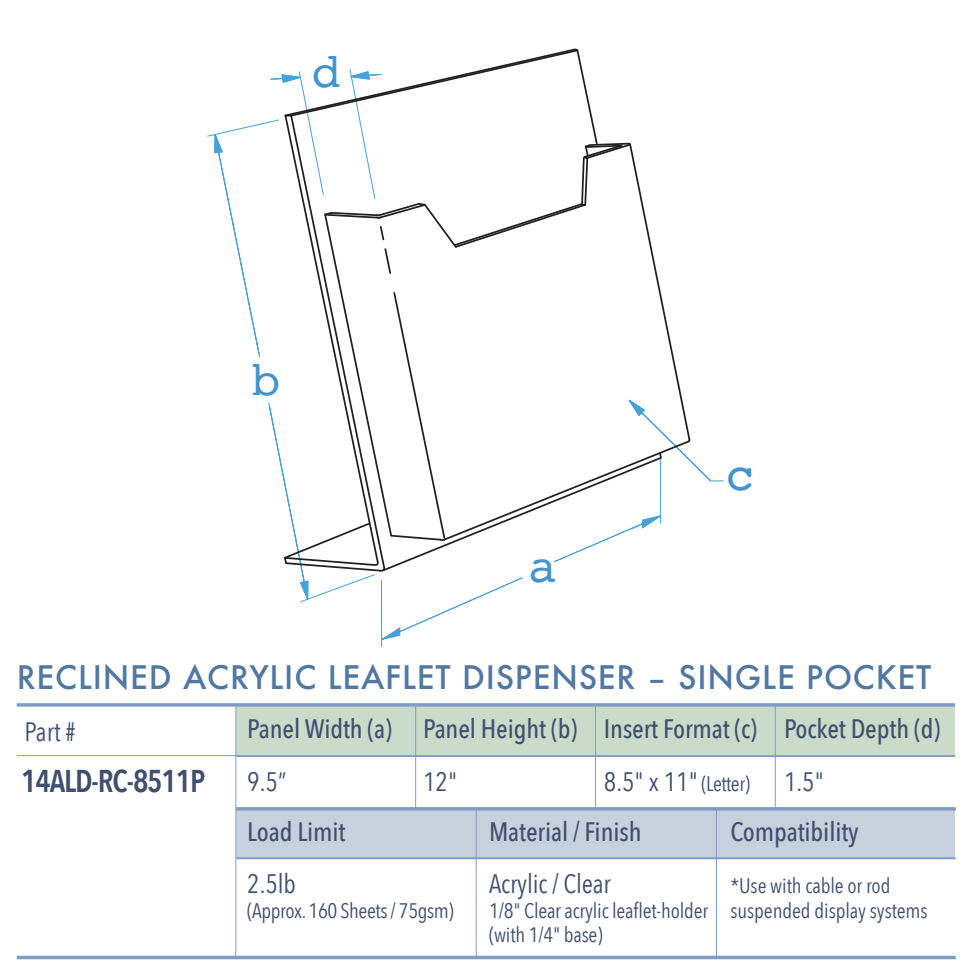
<style>
.page{position:relative;width:972px;height:972px;background:#fff}
.page>*{position:absolute;margin:0;border:0;box-sizing:border-box;transform-origin:0 0}
.t1{font:48.3px "Courier";color:#4295d1}
.t2{font:500 31.5px "Futura";letter-spacing:.025em;color:#5078a2}
.t3{font:600 31.5px "Avenir Next Condensed";letter-spacing:-.035em;color:#404f6e}
.t4{font:500 26.6px "Avenir Next Condensed";letter-spacing:-.005em;color:#404f6e}
.t5{font:26.6px "Avenir Next Condensed";letter-spacing:-.005em;color:#404f6e}
.t6{font:21px/24.5px "Avenir Next Condensed";letter-spacing:-.01em;color:#404f6e}
.s1{font-size:21px}
</style>
<div class="page">
<div style="left:236px;top:807px;width:718px;height:50px;background:#c7d1dd"></div>
<div style="left:236px;top:705px;width:718px;height:49px;background:#cbdbc9"></div>
<hr style="left:17px;top:703px;width:937px;height:3px;background:#819cc4">
<hr style="left:17px;top:755px;width:937px;height:1px;background:#819cc4">
<hr style="left:236px;top:755px;width:719px;height:2px;background:#819cc4">
<hr style="left:235px;top:705px;width:1px;height:251px;background:#819cc4">
<hr style="left:475px;top:810px;width:1px;height:147px;background:#819cc4">
<hr style="left:715px;top:809px;width:1px;height:147px;background:#819cc4">
<hr style="left:236px;top:807px;width:719px;height:3px;background:#819cc4">
<hr style="left:236px;top:857px;width:719px;height:2px;background:#819cc4">
<svg style="left:17px;top:955px;width:938px;height:4px;background:#98aece"></svg>
<hr style="left:381px;top:580px;width:1px;height:66px;background:#45a1d9">
<hr style="left:595px;top:705px;width:1px;height:104px;background:#819cc4">
<hr style="left:774px;top:705px;width:1px;height:104px;background:#819cc4">
<hr style="left:415px;top:705px;width:1px;height:104px;background:#819cc4">
<svg style="left:207px;top:48px;width:516px;height:592px"></svg>
<h1 class="t1" style="left:312px;top:34px;width:31px">d</h1>
<h1 class="t1" style="left:251px;top:342px;width:31px">b</h1>
<h1 class="t1" style="left:527px;top:529px;width:31px">a</h1>
<h1 class="t1" style="left:726px;top:437px;width:31px">c</h1>
<h2 class="t2" style="left:17px;top:656px;width:915px">RECLINED ACRYLIC LEAFLET DISPENSER – SINGLE POCKET</h2>
<p class="t4" style="left:247px;top:712px;width:146px">Panel Width (a)</p>
<p class="t5" style="left:247px;top:758px;width:41px">9.5”</p>
<p class="t4" style="left:423px;top:712px;width:155px">Panel Height (b)</p>
<p class="t5" style="left:423px;top:758px;width:36px">12"</p>
<p class="t4" style="left:783px;top:712px;width:158px">Pocket Depth (d)</p>
<p class="t5" style="left:25px;top:708px;width:52px">Part #</p>
<p class="t4" style="left:603px;top:712px;width:155px">Insert Format (c)</p>
<h2 class="t3" style="left:21px;top:754px;width:186px">14ALD-RC-8511P</h2>
<p class="t5" style="left:603px;top:758px;width:148px">8.5" x 11" <span class="s1">(Letter)</span></p>
<p class="t5" style="left:783px;top:758px;width:41px">1.5"</p>
<p class="t4" style="left:489px;top:815px;width:154px">Material / Finish</p>
<p class="t5" style="left:489px;top:861px;width:123px">Acrylic / Clear</p>
<p class="t6" style="left:489px;top:897px;width:221px">1/8" Clear acrylic leaflet-holder (with 1/4" base)</p>
<p class="t4" style="left:247px;top:815px;width:100px">Load Limit</p>
<p class="t5" style="left:247px;top:861px;width:50px">2.5lb</p>
<p class="t6" style="left:247px;top:897px;width:208px">(Approx. 160 Sheets / 75gsm)</p>
<p class="t4" style="left:730px;top:815px;width:130px">Compatibility</p>
<p class="t6" style="left:730px;top:872px;width:199px">*Use with cable or rod suspended display systems</p>
</div>
